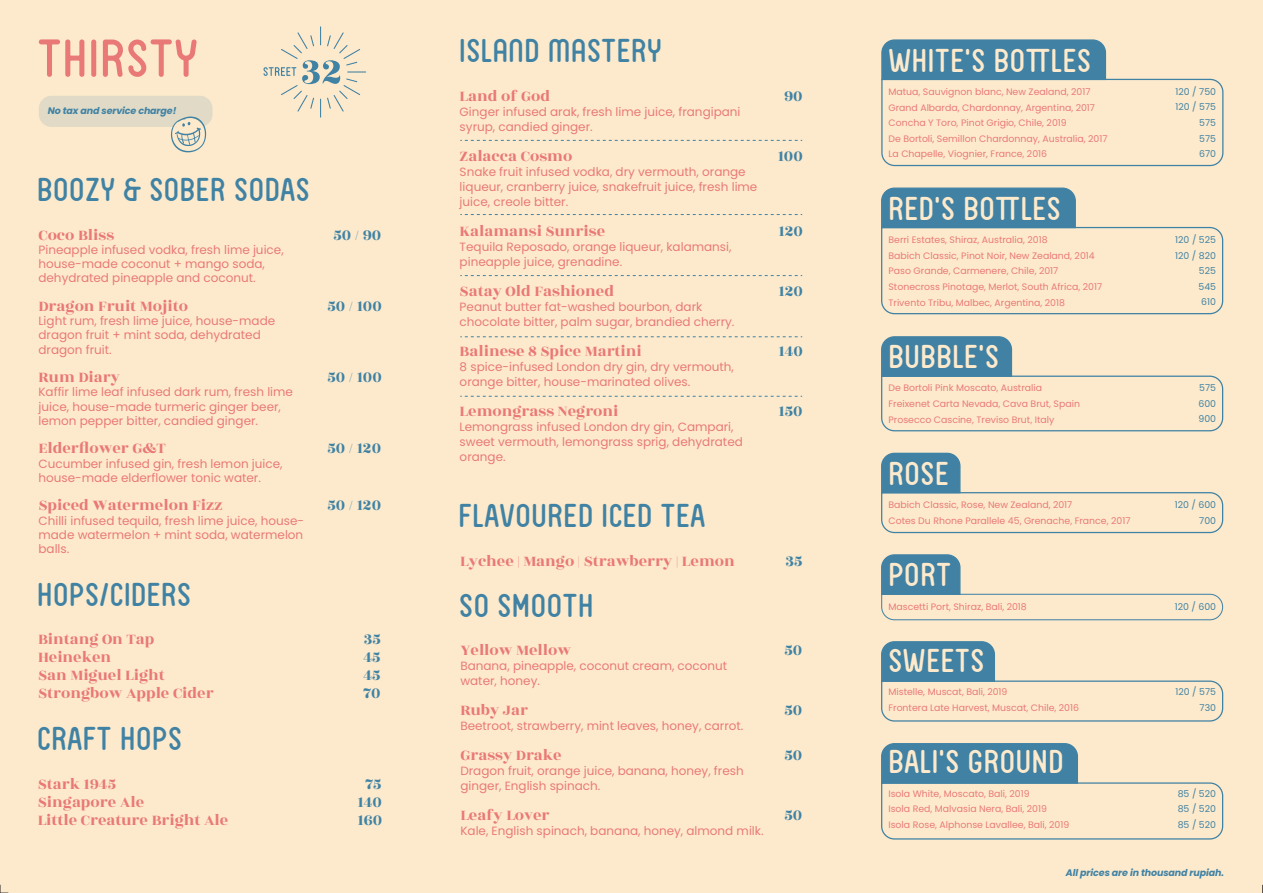
<style>
.page{position:relative;width:1263px;height:893px;background:#fff}
.page>*{position:absolute;margin:0;border:0;box-sizing:border-box;transform-origin:0 0}
.t1{font:51px "FV Almelo";letter-spacing:.025em;color:#e97977}
.t2{font:31.5px "FV Almelo";letter-spacing:.025em;color:#4082a4}
.t3{font:31.5px "FV Almelo";letter-spacing:.025em;color:#fdeacc}
.t4{font:16.5px "Rozha One";color:#e97977}
.t5{font:16.5px "Rozha One";color:#4082a4}
.t6{font:12px/15px "Poppins";color:#e97977}
.t7{font:italic 700 9.45px "Poppins";letter-spacing:-.015em;color:#4082a4}
.t8{font:9.3px/15.6px "Poppins";color:#e97977}
.t9{font:9.3px/15.6px "Poppins";color:#4082a4;text-align:right}
</style>
<div class="page">
<div style="left:0;top:0;width:421px;height:893px;background:#fdeacc"></div>
<div style="left:421px;top:0;width:421px;height:893px;background:#fdeacc"></div>
<div style="left:842px;top:0;width:421px;height:893px;background:#fdeacc"></div>
<svg style="left:263px;top:26px;width:103px;height:92px"></svg>
<svg style="left:460px;top:140px;width:342px;height:1px"></svg>
<svg style="left:460px;top:214px;width:342px;height:1px"></svg>
<svg style="left:460px;top:275px;width:342px;height:1px"></svg>
<svg style="left:460px;top:396px;width:342px;height:1px"></svg>
<svg style="left:460px;top:337px;width:342px;height:1px"></svg>
<svg style="left:881px;top:39px;width:343px;height:128px"></svg>
<svg style="left:881px;top:187px;width:343px;height:128px"></svg>
<svg style="left:881px;top:336px;width:343px;height:96px"></svg>
<svg style="left:881px;top:452px;width:343px;height:82px"></svg>
<svg style="left:881px;top:554px;width:343px;height:67px"></svg>
<svg style="left:881px;top:641px;width:343px;height:81px"></svg>
<svg style="left:881px;top:743px;width:343px;height:97px"></svg>
<div style="left:39px;top:96px;width:174px;height:31px;background:#e0dac6;border-radius:13px"></div>
<svg style="left:171px;top:116px;width:35px;height:36px"></svg>
<svg style="left:0;top:885px;width:8px;height:8px"></svg>
<h1 class="t1" style="left:38px;top:28px;width:162px">THIRSTY</h1>
<p class="t7" style="left:48px;top:105px;width:130px">No tax and service charge!</p>
<h2 class="t2" style="left:37px;top:171px;width:274px">BOOZY &amp; SOBER SODAS</h2>
<h3 class="t4" style="left:38px;top:224px;width:77px">Coco Bliss</h3>
<h3 class="t5" style="left:333px;top:224px;width:49px">50 / 90</h3>
<p class="t6" style="left:38px;top:243px;width:247px;line-height:14.2px">Pineapple infused vodka, fresh lime juice, house-made coconut + mango soda, dehydrated pineapple and coconut.</p>
<h3 class="t4" style="left:38px;top:296px;width:151px">Dragon Fruit Mojito</h3>
<h3 class="t5" style="left:327px;top:296px;width:56px">50 / 100</h3>
<p class="t6" style="left:38px;top:314px;width:238px;line-height:14.2px">Light rum, fresh lime juice, house-made dragon fruit + mint soda, dehydrated dragon fruit.</p>
<h3 class="t4" style="left:38px;top:367px;width:83px">Rum Diary</h3>
<h3 class="t5" style="left:327px;top:367px;width:56px">50 / 100</h3>
<p class="t6" style="left:38px;top:385px;width:256px;line-height:14.2px">Kaffir lime leaf infused dark rum, fresh lime juice, house-made turmeric ginger beer, lemon pepper bitter, candied ginger.</p>
<h3 class="t4" style="left:38px;top:438px;width:129px">Elderflower G&amp;T</h3>
<h3 class="t5" style="left:327px;top:438px;width:55px">50 / 120</h3>
<p class="t6" style="left:38px;top:456px;width:246px;line-height:14.2px">Cucumber infused gin, fresh lemon juice, house-made elderflower tonic water.</p>
<h3 class="t4" style="left:38px;top:495px;width:186px">Spiced Watermelon Fizz</h3>
<h3 class="t5" style="left:327px;top:495px;width:55px">50 / 120</h3>
<p class="t6" style="left:38px;top:513px;width:267px;line-height:14.2px;text-align:justify">Chilli infused tequila, fresh lime juice, house&shy;made watermelon + mint soda, watermelon balls.</p>
<h2 class="t2" style="left:37px;top:575px;width:155px">HOPS/CIDERS</h2>
<h3 class="t4" style="left:38px;top:629px;width:118px">Bintang On Tap</h3>
<h3 class="t5" style="left:364px;top:629px;width:19px">35</h3>
<h3 class="t4" style="left:38px;top:647px;width:75px">Heineken</h3>
<h3 class="t5" style="left:363px;top:647px;width:19px">45</h3>
<h3 class="t4" style="left:38px;top:665px;width:128px">San Miguel Light</h3>
<h3 class="t5" style="left:363px;top:665px;width:19px">45</h3>
<h3 class="t4" style="left:38px;top:683px;width:177px">Strongbow Apple Cider</h3>
<h3 class="t5" style="left:363px;top:683px;width:19px">70</h3>
<h2 class="t2" style="left:37px;top:720px;width:146px">CRAFT HOPS</h2>
<h3 class="t4" style="left:38px;top:774px;width:80px">Stark 1945</h3>
<h3 class="t5" style="left:365px;top:774px;width:18px">75</h3>
<h3 class="t4" style="left:38px;top:792px;width:108px">Singapore Ale</h3>
<h3 class="t5" style="left:357px;top:792px;width:26px">140</h3>
<h3 class="t4" style="left:38px;top:810px;width:192px">Little Creature Bright Ale</h3>
<h3 class="t5" style="left:357px;top:810px;width:26px">160</h3>
<h2 class="t2" style="left:459px;top:32px;width:204px">ISLAND MASTERY</h2>
<h3 class="t4" style="left:460px;top:86px;width:92px">Land of God</h3>
<h3 class="t5" style="left:784px;top:86px;width:20px">90</h3>
<p class="t6" style="left:460px;top:104px;width:282px">Ginger infused arak, fresh lime juice, frangipani syrup, candied ginger.</p>
<h3 class="t4" style="left:460px;top:146px;width:114px">Zalacca Cosmo</h3>
<h3 class="t5" style="left:778px;top:146px;width:27px">100</h3>
<p class="t6" style="left:460px;top:164px;width:299px">Snake fruit infused vodka, dry vermouth, orange liqueur, cranberry juice, snakefruit juice, fresh lime juice, creole bitter.</p>
<h3 class="t4" style="left:460px;top:221px;width:147px">Kalamansi Sunrise</h3>
<h3 class="t5" style="left:778px;top:221px;width:26px">120</h3>
<p class="t6" style="left:460px;top:239px;width:273px">Tequila Reposado, orange liqueur, kalamansi, pineapple juice, grenadine.</p>
<h3 class="t4" style="left:460px;top:281px;width:156px">Satay Old Fashioned</h3>
<h3 class="t5" style="left:778px;top:281px;width:26px">120</h3>
<p class="t6" style="left:460px;top:299px;width:276px">Peanut butter fat-washed bourbon, dark chocolate bitter, palm sugar, brandied cherry.</p>
<h3 class="t4" style="left:460px;top:341px;width:184px">Balinese 8 Spice Martini</h3>
<h3 class="t5" style="left:778px;top:341px;width:26px">140</h3>
<p class="t6" style="left:460px;top:359px;width:276px">8 spice-infused London dry gin, dry vermouth, orange bitter, house-marinated olives.</p>
<h3 class="t4" style="left:460px;top:401px;width:160px">Lemongrass Negroni</h3>
<h3 class="t5" style="left:778px;top:401px;width:26px">150</h3>
<p class="t6" style="left:460px;top:419px;width:285px">Lemongrass infused London dry gin, Campari, sweet vermouth, lemongrass sprig, dehydrated orange.</p>
<h2 class="t2" style="left:459px;top:497px;width:248px">FLAVOURED ICED TEA</h2>
<h3 class="t4" style="left:460px;top:550px;width:276px">Lychee | Mango | Strawberry | Lemon</h3>
<h3 class="t5" style="left:785px;top:550px;width:19px">35</h3>
<h2 class="t2" style="left:459px;top:587px;width:136px">SO SMOOTH</h2>
<h3 class="t4" style="left:460px;top:640px;width:112px">Yellow Mellow</h3>
<h3 class="t5" style="left:784px;top:640px;width:19px">50</h3>
<p class="t6" style="left:460px;top:659px;width:268px">Banana, pineapple, coconut cream, coconut water, honey.</p>
<h3 class="t4" style="left:460px;top:700px;width:69px">Ruby Jar</h3>
<h3 class="t5" style="left:784px;top:700px;width:19px">50</h3>
<p class="t6" style="left:460px;top:719px;width:285px">Beetroot, strawberry, mint leaves, honey, carrot.</p>
<h3 class="t4" style="left:460px;top:745px;width:103px">Grassy Drake</h3>
<h3 class="t5" style="left:784px;top:745px;width:19px">50</h3>
<p class="t6" style="left:460px;top:764px;width:285px">Dragon fruit, orange juice, banana, honey, fresh ginger, English spinach.</p>
<h3 class="t4" style="left:460px;top:805px;width:91px">Leafy Lover</h3>
<h3 class="t5" style="left:784px;top:805px;width:19px">50</h3>
<p class="t6" style="left:460px;top:824px;width:305px">Kale, English spinach, banana, honey, almond milk.</p>
<h2 class="t3" style="left:888px;top:41px;width:204px">WHITE’S BOTTLES</h2>
<p class="t8" style="left:888px;top:84px;width:221px">Matua, Sauvignon blanc, New Zealand, 2017<br>Grand Albarda, Chardonnay, Argentina, 2017<br>Concha Y Toro, Pinot Grigio, Chile, 2019<br>De Bortoli, Semillon Chardonnay, Australia, 2017<br>La Chapelle, Viognier, France, 2016</p>
<h2 class="t3" style="left:888px;top:189px;width:174px">RED’S BOTTLES</h2>
<p class="t8" style="left:888px;top:232px;width:215px">Berri Estates, Shiraz, Australia, 2018<br>Babich Classic, Pinot Noir, New Zealand, 2014<br>Paso Grande, Carmenere, Chile, 2017<br>Stonecross Pinotage, Merlot, South Africa, 2017<br>Trivento Tribu, Malbec, Argentina, 2018</p>
<h2 class="t3" style="left:888px;top:338px;width:112px">BUBBLE’S</h2>
<p class="t8" style="left:888px;top:380px;width:193px">De Bortoli Pink Moscato, Australia<br>Freixenet Carta Nevada, Cava Brut, Spain<br>Prosecco Cascine, Treviso Brut, Italy</p>
<h2 class="t3" style="left:888px;top:455px;width:62px">ROSE</h2>
<p class="t8" style="left:888px;top:497px;width:243px">Babich Classic, Rose, New Zealand, 2017<br>Cotes Du Rhone Parallele 45, Grenache, France, 2017</p>
<h2 class="t3" style="left:888px;top:556px;width:64px">PORT</h2>
<p class="t8" style="left:888px;top:599px;width:140px">Mascetti Port, Shiraz, Bali, 2018</p>
<h2 class="t3" style="left:888px;top:642px;width:97px">SWEETS</h2>
<p class="t8" style="left:888px;top:684px;width:192px">Mistelle, Muscat, Bali, 2019<br>Frontera Late Harvest, Muscat, Chile, 2016</p>
<h2 class="t3" style="left:888px;top:743px;width:176px">BALI’S GROUND</h2>
<p class="t8" style="left:888px;top:786px;width:182px">Isola White, Moscato, Bali, 2019<br>Isola Red, Malvasia Nera, Bali, 2019<br>Isola Rose, Alphonse Lavallee, Bali, 2019</p>
<p class="t7" style="left:1066px;top:867px;width:160px">All prices are in thousand rupiah.</p>
<p class="t9" style="left:1175px;top:84px;width:42px">120 / 750<br>120 / 575<br>575<br>575<br>670</p>
<p class="t9" style="left:1175px;top:232px;width:42px">120 / 525<br>120 / 820<br>525<br>545<br>610</p>
<p class="t9" style="left:1198px;top:380px;width:19px;text-align:justify">575<br>600<br>900</p>
<p class="t9" style="left:1175px;top:497px;width:43px">120 / 600<br>700</p>
<p class="t9" style="left:1175px;top:599px;width:43px">120 / 600</p>
<p class="t9" style="left:1175px;top:684px;width:42px">120 / 575<br>730</p>
<p class="t9" style="left:1178px;top:786px;width:40px;text-align:justify">85 / 520<br>85 / 520<br>85 / 520</p>
</div>
